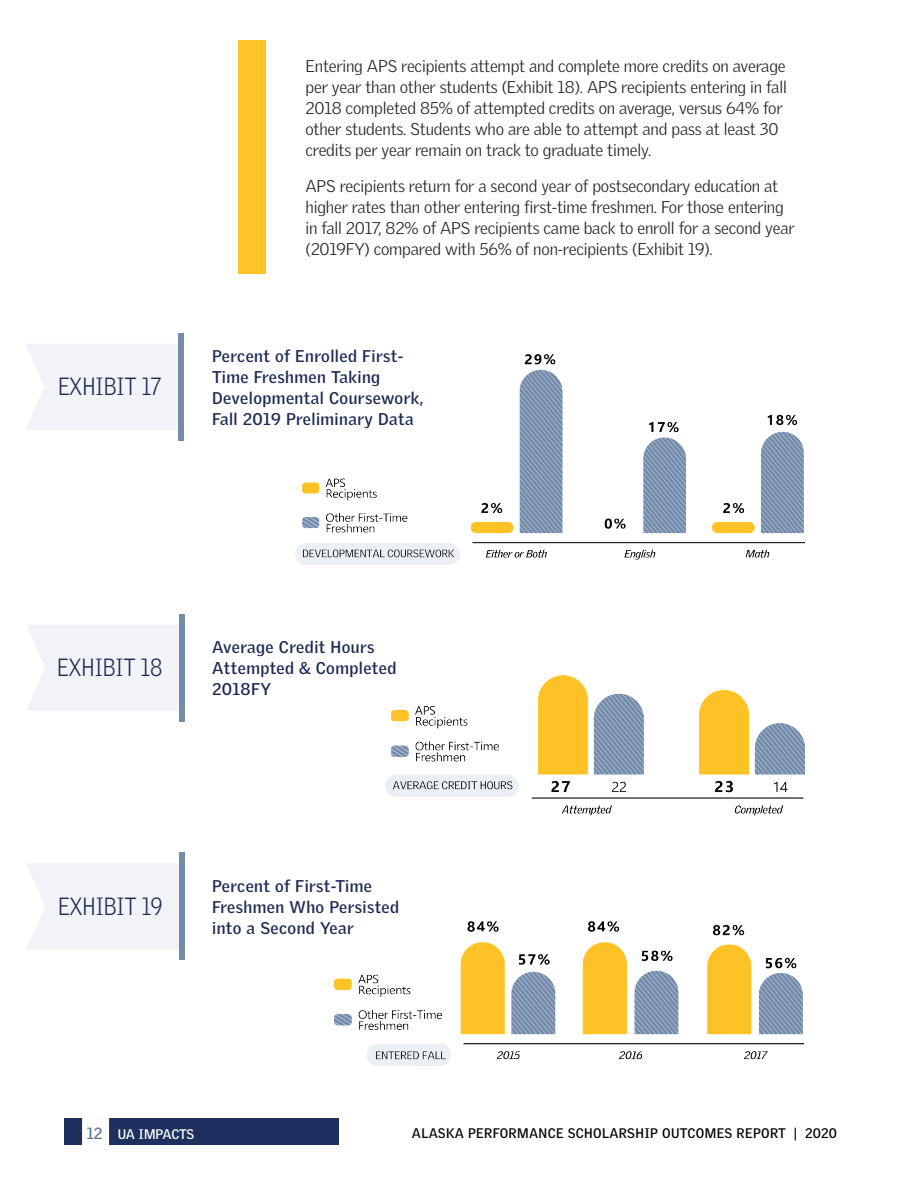
<style>
.page{position:relative;width:918px;height:1188px;background:#fff}
.page>*{position:absolute;margin:0;border:0;box-sizing:border-box;transform-origin:0 0}
.t1{font:300 24.15px "Griffith Gothic";color:#1b2954;scale:.87 1}
.t2{font:300 16.5px/21px "Griffith Gothic";letter-spacing:-.01em;color:#231f20}
.t3{font:700 16.5px/21px "Griffith Gothic";letter-spacing:.025em;color:#1b2954}
.t4{font:700 13.5px "Griffith Gothic";letter-spacing:.025em;color:#040503}
.t5{font:700 13.5px "Griffith Gothic";color:#fff}
.s1{font-size:15.75px;color:#5e7896}
</style>
<div class="page">
<div style="left:64px;top:1118px;width:275px;height:27px;background:#1d3060"></div>
<div style="left:82px;top:1111px;width:27px;height:44px;background:#fff"></div>
<img style="left:296px;top:354px;width:509px;height:210px">
<div style="left:26px;top:344px;width:153px;height:86px;background:#f1f3f6"></div>
<div style="left:179px;top:333px;width:5px;height:108px;background:#758baa"></div>
<div style="left:238px;top:40px;width:27px;height:234px;background:#fec327"></div>
<div style="left:27px;top:863px;width:153px;height:87px;background:#f1f3f6"></div>
<div style="left:180px;top:852px;width:5px;height:108px;background:#758baa"></div>
<img style="left:334px;top:921px;width:470px;height:145px">
<div style="left:26px;top:624px;width:154px;height:87px;background:#f1f3f6"></div>
<div style="left:180px;top:614px;width:5px;height:108px;background:#758baa"></div>
<img style="left:385px;top:676px;width:419px;height:139px">
<h1 class="t1" style="left:58px;top:372px;width:120px">EXHIBIT 17</h1>
<p class="t2" style="left:306px;top:56px;width:483px">Entering APS recipients attempt and complete more credits on average per year than other students (Exhibit 18). APS recipients entering in fall 2018 completed 85% of attempted credits on average, versus 64% for other students. Students who are able to attempt and pass at least 30 credits per year remain on track to graduate timely.</p>
<p class="t2" style="left:306px;top:176px;width:491px">APS recipients return for a second year of postsecondary education at higher rates than other entering first-time freshmen. For those entering in fall 2017, 82% of APS recipients came back to enroll for a second year (2019FY) compared with 56% of non-recipients (Exhibit 19).</p>
<p class="t3" style="left:212px;top:346px;width:213px">Percent of Enrolled First-<br>Time Freshmen Taking<br>Developmental Coursework,<br>Fall 2019 Preliminary Data</p>
<h1 class="t1" style="left:57px;top:653px;width:123px">EXHIBIT 18</h1>
<p class="t3" style="left:212px;top:637px;width:186px">Average Credit Hours<br>Attempted &amp; Completed<br>2018FY</p>
<h1 class="t1" style="left:58px;top:892px;width:121px">EXHIBIT 19</h1>
<p class="t3" style="left:212px;top:876px;width:189px">Percent of First-Time<br>Freshmen Who Persisted into a Second Year</p>
<p class="t5" style="left:87px;top:1126px;width:67px"><span class="s1">12</span> UA Impacts</p>
<p class="t4" style="left:412px;top:1125px;width:427px">ALASKA PERFORMANCE SCHOLARSHIP OUTCOMES REPORT | 2020</p>
</div>
